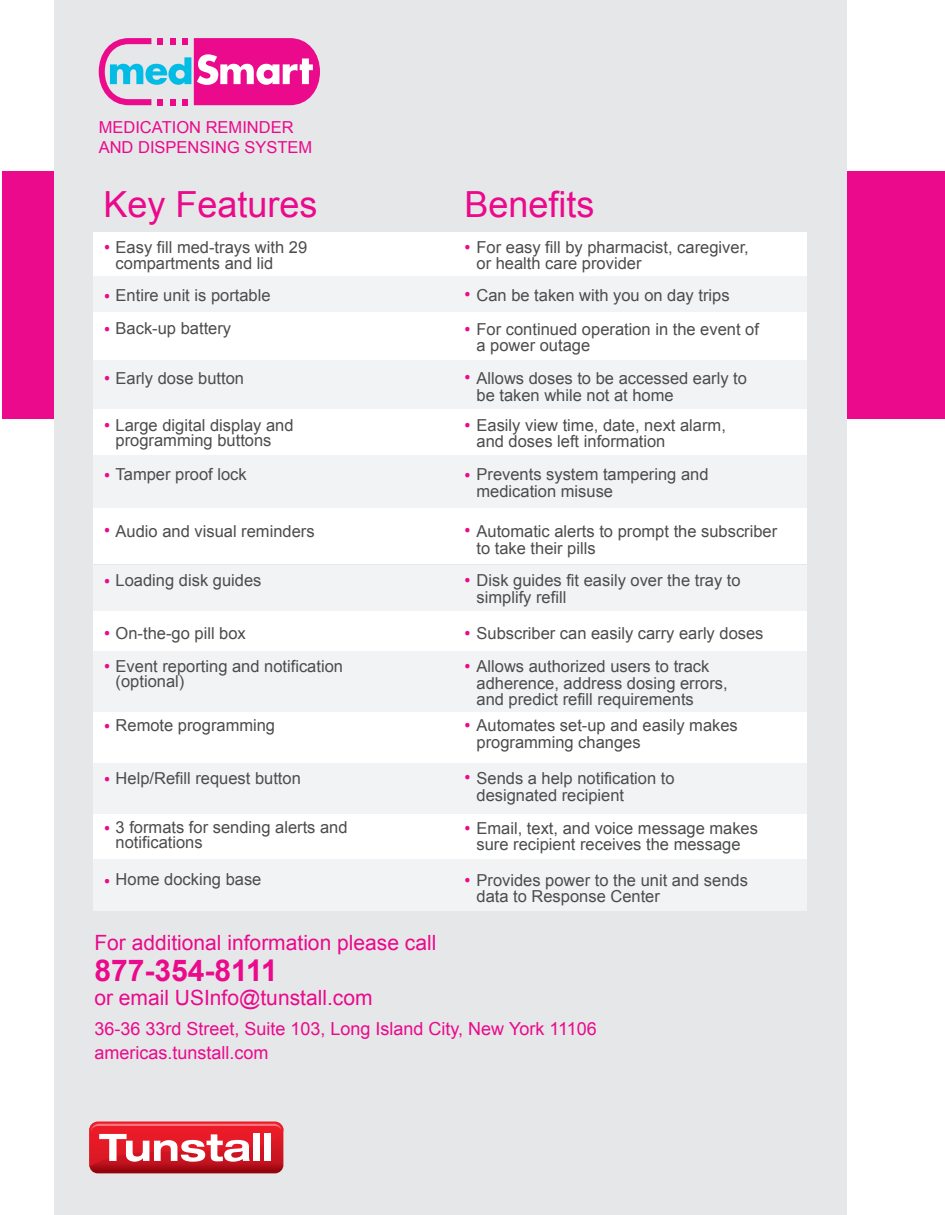
<style>
.page{position:relative;width:945px;height:1215px;background:#fff}
.page>*{position:absolute;margin:0;border:0;box-sizing:border-box;transform-origin:0 0}
.t1{font:36px "Myriad Pro";color:#eb098c}
.t2{font:36px "Arial";color:#eb098c}
.t3{font:700 30px "Arial";color:#eb098c}
.t4{font:21px "Arial";color:#eb098c}
.t5{font:18px/24px "Arial";color:#eb098c}
.t6{font:16.5px/16.5px "Arial";color:#4b4c4d}
.t7{font:16.5px/19.8px "Arial";color:#eb098c}
</style>
<div class="page">
<div style="left:2px;top:171px;width:943px;height:247px;background:#eb098c"></div>
<div style="left:54px;top:0;width:792px;height:1215px;background:#e6e7e9"></div>
<div style="left:93px;top:232px;width:714px;height:57px;background:#fff"></div>
<div style="left:93px;top:277px;width:714px;height:38px;background:#f2f3f4"></div>
<div style="left:93px;top:312px;width:714px;height:48px;background:#fff"></div>
<div style="left:93px;top:409px;width:714px;height:50px;background:#fff"></div>
<div style="left:93px;top:508px;width:714px;height:56px;background:#fff"></div>
<div style="left:93px;top:611px;width:714px;height:41px;background:#fff"></div>
<div style="left:93px;top:712px;width:714px;height:52px;background:#fff"></div>
<div style="left:93px;top:814px;width:714px;height:46px;background:#fff"></div>
<div style="left:93px;top:360px;width:714px;height:49px;background:#f2f3f4"></div>
<div style="left:93px;top:455px;width:714px;height:53px;background:#f2f3f4"></div>
<div style="left:93px;top:565px;width:714px;height:46px;background:#f2f3f4"></div>
<div style="left:93px;top:651px;width:714px;height:61px;background:#f2f3f4"></div>
<div style="left:93px;top:764px;width:714px;height:50px;background:#f2f3f4"></div>
<div style="left:93px;top:860px;width:714px;height:51px;background:#f2f3f4"></div>
<svg style="left:89px;top:1122px;width:194px;height:51px;background:#db4852"></svg>
<div style="left:253px;top:1133px;width:7px;height:28px;background:#fff"></div>
<div style="left:265px;top:1133px;width:6px;height:28px;background:#fff"></div>
<svg style="left:99px;top:38px;width:221px;height:67px"></svg>
<p class="t7" style="left:99px;top:118px;width:215px">MEDICATION REMINDER<br>AND DISPENSING SYSTEM</p>
<h1 class="t2" style="left:104px;top:181px;width:216px">Key Features</h1>
<h1 class="t2" style="left:464px;top:181px;width:132px">Benefits</h1>
<p class="t6" style="left:116px;top:239px;width:193px">Easy fill med-trays with 29 compartments and lid</p>
<h1 class="t1" style="left:103px;top:215px;width:9px">.</h1>
<p class="t6" style="left:477px;top:239px;width:274px">For easy fill by pharmacist, caregiver, or health care provider</p>
<h1 class="t1" style="left:464px;top:215px;width:9px">.</h1>
<p class="t6" style="left:116px;top:288px;width:156px">Entire unit is portable</p>
<p class="t6" style="left:477px;top:288px;width:255px">Can be taken with you on day trips</p>
<h1 class="t1" style="left:464px;top:262px;width:9px">.</h1>
<h1 class="t1" style="left:103px;top:263px;width:9px">.</h1>
<p class="t6" style="left:116px;top:321px;width:117px">Back-up battery</p>
<h1 class="t1" style="left:103px;top:296px;width:9px">.</h1>
<p class="t6" style="left:477px;top:321px;width:284px">For continued operation in the event of a power outage</p>
<h1 class="t1" style="left:464px;top:296px;width:9px">.</h1>
<p class="t6" style="left:116px;top:370px;width:130px">Early dose button</p>
<p class="t6" style="left:116px;top:417px;width:179px;line-height:15px">Large digital display and programming buttons</p>
<h1 class="t1" style="left:103px;top:346px;width:9px">.</h1>
<h1 class="t1" style="left:103px;top:393px;width:9px">.</h1>
<p class="t6" style="left:477px;top:370px;width:272px">Allows doses to be accessed early to be taken while not at home</p>
<p class="t6" style="left:477px;top:417px;width:251px">Easily view time, date, next alarm, and doses left information</p>
<h1 class="t1" style="left:464px;top:345px;width:9px">.</h1>
<h1 class="t1" style="left:464px;top:393px;width:9px">.</h1>
<p class="t6" style="left:116px;top:467px;width:133px">Tamper proof lock</p>
<h1 class="t1" style="left:103px;top:442px;width:9px">.</h1>
<p class="t6" style="left:477px;top:467px;width:234px">Prevents system tampering and medication misuse</p>
<h1 class="t1" style="left:464px;top:442px;width:9px">.</h1>
<p class="t6" style="left:116px;top:523px;width:200px">Audio and visual reminders</p>
<p class="t6" style="left:116px;top:572px;width:147px">Loading disk guides</p>
<h1 class="t1" style="left:103px;top:498px;width:9px">.</h1>
<h1 class="t1" style="left:103px;top:548px;width:9px">.</h1>
<p class="t6" style="left:477px;top:524px;width:302px">Automatic alerts to prompt the subscriber to take their pills</p>
<p class="t6" style="left:477px;top:572px;width:266px">Disk guides fit easily over the tray to simplify refill</p>
<h1 class="t1" style="left:464px;top:498px;width:9px">.</h1>
<h1 class="t1" style="left:464px;top:548px;width:9px">.</h1>
<p class="t6" style="left:116px;top:625px;width:132px">On-the-go pill box</p>
<h1 class="t1" style="left:103px;top:601px;width:9px">.</h1>
<p class="t6" style="left:477px;top:625px;width:289px">Subscriber can easily carry early doses</p>
<h1 class="t1" style="left:464px;top:601px;width:9px">.</h1>
<p class="t6" style="left:116px;top:659px;width:229px;line-height:15px">Event reporting and notification (optional)</p>
<p class="t6" style="left:116px;top:717px;width:161px">Remote programming</p>
<h1 class="t1" style="left:103px;top:634px;width:9px">.</h1>
<h1 class="t1" style="left:103px;top:693px;width:9px">.</h1>
<p class="t6" style="left:477px;top:658px;width:253px">Allows authorized users to track adherence, address dosing errors, and predict refill requirements</p>
<p class="t6" style="left:477px;top:717px;width:263px">Automates set-up and easily makes programming changes</p>
<h1 class="t1" style="left:464px;top:634px;width:9px">.</h1>
<h1 class="t1" style="left:464px;top:693px;width:9px">.</h1>
<p class="t6" style="left:116px;top:770px;width:187px">Help/Refill request button</p>
<h1 class="t1" style="left:103px;top:746px;width:9px">.</h1>
<p class="t6" style="left:477px;top:770px;width:200px">Sends a help notification to designated recipient</p>
<h1 class="t1" style="left:464px;top:745px;width:9px">.</h1>
<p class="t6" style="left:116px;top:820px;width:234px;line-height:15px">3 formats for sending alerts and notifications</p>
<h1 class="t1" style="left:103px;top:795px;width:9px">.</h1>
<p class="t6" style="left:477px;top:820px;width:283px">Email, text, and voice message makes sure recipient receives the message</p>
<h1 class="t1" style="left:464px;top:795px;width:9px">.</h1>
<p class="t6" style="left:116px;top:872px;width:147px">Home docking base</p>
<h1 class="t1" style="left:103px;top:848px;width:9px">.</h1>
<p class="t6" style="left:477px;top:872px;width:273px">Provides power to the unit and sends data to Response Center</p>
<h1 class="t1" style="left:464px;top:847px;width:9px">.</h1>
<p class="t4" style="left:94px;top:929px;width:343px">For additional information please call</p>
<h2 class="t3" style="left:94px;top:950px;width:185px">877-354-8111</h2>
<p class="t4" style="left:94px;top:984px;width:280px">or email USInfo@tunstall.com</p>
<p class="t5" style="left:94px;top:1017px;width:504px">36-36 33rd Street, Suite 103, Long Island City, New York 11106 americas.tunstall.com</p>
</div>
